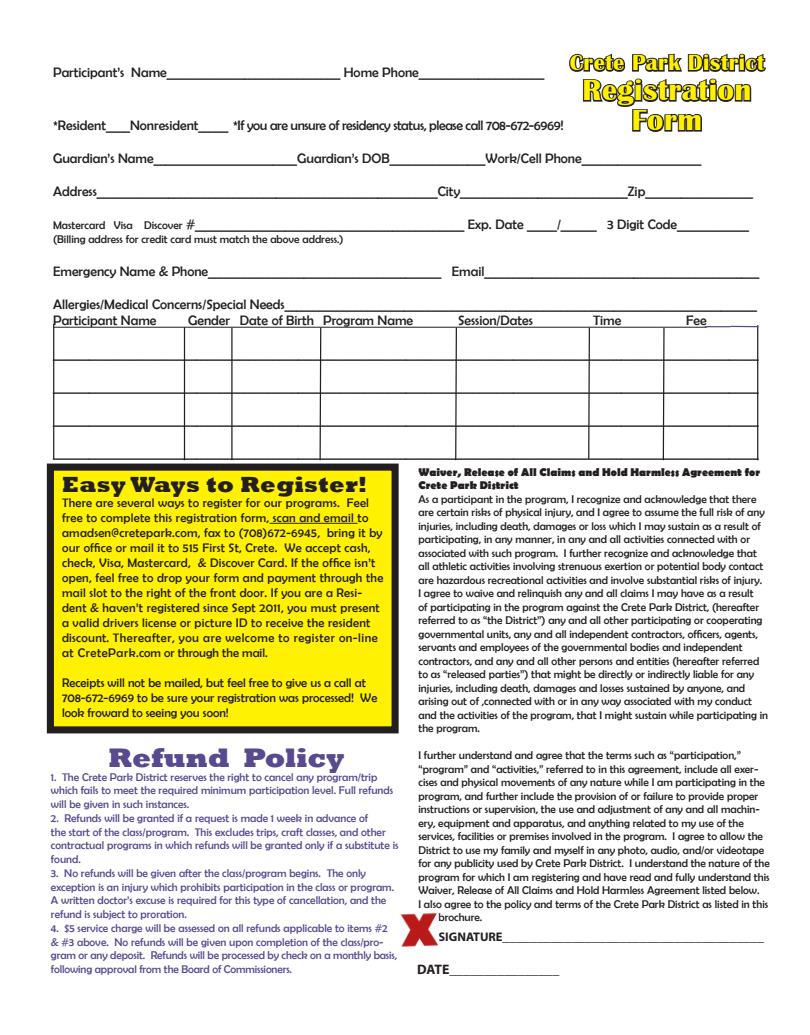
<style>
.page{position:relative;width:810px;height:1035px;background:#fff}
.page>*{position:absolute;margin:0;border:0;box-sizing:border-box;transform-origin:0 0}
.t1{font:700 30px "Britannic";letter-spacing:.02em;color:#fff101}
.t2{font:800 27.5px "Rockwell";color:#59498f}
.Paragraph_Style_1{font:800 22.5px "Rockwell";letter-spacing:.02em;color:#231f20}
.t3{font:700 22.5px "Britannic";letter-spacing:.02em;color:#fff101}
.t4{font:13.75px "Berlin Sans FB";color:#231f20}
.t5{font:13.75px "Berlin Sans FB";letter-spacing:-.03em;color:#231f20}
.t6{font:700 13.75px "Myriad Pro";color:#231f20}
.Paragraph_Style_2{font:12.5px/15px "Berlin Sans FB";letter-spacing:.02em;color:#231f20}
.Paragraph_Style_2-2{font:12.5px/15px "Berlin Sans FB";color:#231f20}
.t7{font:11.25px/13.5px "Berlin Sans FB";color:#231f20}
.program_description{font:11.25px/13.8px "Berlin Sans FB";color:#59498f}
.t8{font:700 11.25px/13.5px "Berlin Sans FB";color:#231f20}
.s1{font-size:11.25px}
.s2{font-size:12.5px}
</style>
<div class="page">
<div style="left:50px;top:467px;width:345px;height:263px;background:#fff101"></div>
<div style="left:47px;top:464px;width:352px;height:269px;border:7px solid #231f20"></div>
<hr style="left:53px;top:327px;width:654px;height:1px;background:#231f20">
<svg style="left:569px;top:53px;width:197px;height:79px"></svg>
<hr style="left:269px;top:523px;width:89px;height:1px;background:#231f20">
<img style="left:400px;top:913px;width:39px;height:34px">
<hr style="left:184px;top:327px;width:1px;height:133px;background:#231f20">
<hr style="left:231px;top:328px;width:2px;height:132px;background:#231f20">
<svg style="left:319px;top:326px;width:3px;height:135px"></svg>
<svg style="left:454px;top:326px;width:4px;height:135px"></svg>
<svg style="left:588px;top:326px;width:3px;height:133px"></svg>
<svg style="left:662px;top:326px;width:3px;height:135px"></svg>
<hr style="left:53px;top:324px;width:1px;height:135px;background:#231f20">
<hr style="left:757px;top:325px;width:1px;height:135px;background:#231f20">
<svg style="left:705px;top:326px;width:53px;height:1px"></svg>
<p class="t3" style="left:570px;top:50px;width:196px">Crete Park District</p>
<p class="t1" style="left:582px;top:73px;width:171px">Registration</p>
<p class="t1" style="left:632px;top:103px;width:72px">Form</p>
<p class="t4" style="left:53px;top:64px;width:493px">Participant’s Name_____________________________ Home Phone_____________________</p>
<p class="t5" style="left:53px;top:118px;width:512px">*Resident____Nonresident_____ *If you are unsure of residency status, please call 708-672-6969!</p>
<p class="t4" style="left:53px;top:151px;width:650px">Guardian’s Name________________________Guardian’s DOB________________Work/Cell Phone____________________</p>
<p class="t4" style="left:53px;top:184px;width:701px">Address_________________________________________________________City____________________________Zip__________________</p>
<p class="t4" style="left:53px;top:217px;width:697px"><span class="s1">Mastercard Visa Discover</span> #_____________________________________________ Exp. Date _____/______ 3 Digit Code____________</p>
<p class="t7" style="left:53px;top:232px;width:292px">(Billing address for credit card must match the above address.)</p>
<p class="t4" style="left:53px;top:264px;width:708px">Emergency Name &amp; Phone_______________________________________ Email______________________________________________</p>
<p class="t4" style="left:53px;top:297px;width:706px">Allergies/Medical Concerns/Special Needs_______________________________________________________________________________</p>
<p class="t4" style="left:53px;top:313px;width:105px">Participant Name</p>
<p class="t4" style="left:188px;top:313px;width:227px">Gender Date of Birth Program Name</p>
<p class="t4" style="left:458px;top:313px;width:76px">Session/Dates</p>
<p class="t4" style="left:593px;top:313px;width:30px">Time</p>
<p class="t4" style="left:686px;top:313px;width:22px">Fee</p>
<p class="t4" style="left:53px;top:346px;width:707px">______________________________________________________________________________________________________________________</p>
<p class="t4" style="left:53px;top:379px;width:707px">______________________________________________________________________________________________________________________</p>
<p class="t4" style="left:53px;top:412px;width:707px">______________________________________________________________________________________________________________________</p>
<p class="t4" style="left:53px;top:445px;width:707px">______________________________________________________________________________________________________________________</p>
<p class="Paragraph_Style_1" style="left:62px;top:471px;width:306px">Easy Ways to Register!</p>
<p class="Paragraph_Style_2" style="left:62px;top:495px;width:323px">There are several ways to register for our programs. Feel free to complete this registration form, scan and email to amadsen@cretepark.com, fax to (708)672-6945, bring it by our office or mail it to 515 First St, Crete. We accept cash, check, Visa, Mastercard, &amp; Discover Card. If the office isn’t open, feel free to drop your form and payment through the mail slot to the right of the front door. If you are a Resi&shy;dent &amp; haven’t registered since Sept 2011, you must present a valid drivers license or picture ID to receive the resident discount. Thereafter, you are welcome to register on-line at CretePark.com or through the mail.</p>
<p class="Paragraph_Style_2-2" style="left:62px;top:675px;width:317px">Receipts will not be mailed, but feel free to give us a call at<br>708-672-6969 to be sure your registration was processed! We look froward to seeing you soon!</p>
<p class="t2" style="left:109px;top:742px;width:237px">Refund Policy</p>
<p class="program_description" style="left:51px;top:770px;width:344px">1. The Crete Park District reserves the right to cancel any program/trip which fails to meet the required minimum participation level. Full refunds will be given in such instances.</p>
<p class="program_description" style="left:51px;top:811px;width:349px">2. Refunds will be granted if a request is made 1 week in advance of<br>the start of the class/program. This excludes trips, craft classes, and other contractual programs in which refunds will be granted only if a substitute is found.</p>
<p class="program_description" style="left:51px;top:866px;width:345px">3. No refunds will be given after the class/program begins. The only exception is an injury which prohibits participation in the class or program.<br>A written doctor’s excuse is required for this type of cancellation, and the refund is subject to proration.</p>
<p class="program_description" style="left:51px;top:921px;width:348px">4. $5 service charge will be assessed on all refunds applicable to items #2 &amp; #3 above. No refunds will be given upon completion of the class/pro&shy;gram or any deposit. Refunds will be processed by check on a monthly basis, following approval from the Board of Commissioners.</p>
<p class="t8" style="left:418px;top:466px;width:343px">Waiver, Release of All Claims and Hold Harmless Agreement for<br>Crete Park District</p>
<p class="t7" style="left:418px;top:492px;width:351px">As a participant in the program, I recognize and acknowledge that there are certain risks of physical injury, and I agree to assume the full risk of any injuries, including death, damages or loss which I may sustain as a result of participating, in any manner, in any and all activities connected with or associated with such program. I further recognize and acknowledge that all athletic activities involving strenuous exertion or potential body contact are hazardous recreational activities and involve substantial risks of injury.<br>I agree to waive and relinquish any and all claims I may have as a result<br>of participating in the program against the Crete Park District, (hereafter referred to as “the District”) any and all other participating or cooperating governmental units, any and all independent contractors, officers, agents, servants and employees of the governmental bodies and independent contractors, and any and all other persons and entities (hereafter referred to as “released parties”) that might be directly or indirectly liable for any injuries, including death, damages and losses sustained by anyone, and arising out of ,connected with or in any way associated with my conduct and the activities of the program, that I might sustain while participating in the program.</p>
<p class="t7" style="left:418px;top:749px;width:324px">I further understand and agree that the terms such as “participation,”</p>
<p class="t7" style="left:418px;top:762px;width:341px">“program” and “activities,” referred to in this agreement, include all exer-</p>
<p class="t7" style="left:418px;top:776px;width:348px">cises and physical movements of any nature while I am participating in the</p>
<p class="t7" style="left:418px;top:789px;width:341px">program, and further include the provision of or failure to provide proper</p>
<p class="t7" style="left:418px;top:803px;width:343px">instructions or supervision, the use and adjustment of any and all machin-</p>
<p class="t7" style="left:418px;top:816px;width:327px">ery, equipment and apparatus, and anything related to my use of the</p>
<p class="t7" style="left:418px;top:830px;width:346px">services, facilities or premises involved in the program. I agree to allow the</p>
<p class="t7" style="left:418px;top:843px;width:347px">District to use my family and myself in any photo, audio, and/or videotape</p>
<p class="t7" style="left:418px;top:857px;width:353px">for any publicity used by Crete Park District. I understand the nature of the</p>
<p class="t7" style="left:418px;top:870px;width:353px">program for which I am registering and have read and fully understand this</p>
<p class="t7" style="left:418px;top:884px;width:343px">Waiver, Release of All Claims and Hold Harmless Agreement listed below.</p>
<p class="t7" style="left:418px;top:897px;width:351px">I also agree to the policy and terms of the Crete Park District as listed in this</p>
<p class="t7" style="left:438px;top:911px;width:45px">brochure.</p>
<p class="t6" style="left:439px;top:927px;width:327px"><span class="s2">SIGNATURE</span>______________________________________</p>
<p class="t6" style="left:417px;top:960px;width:144px">DATE________________</p>
</div>
